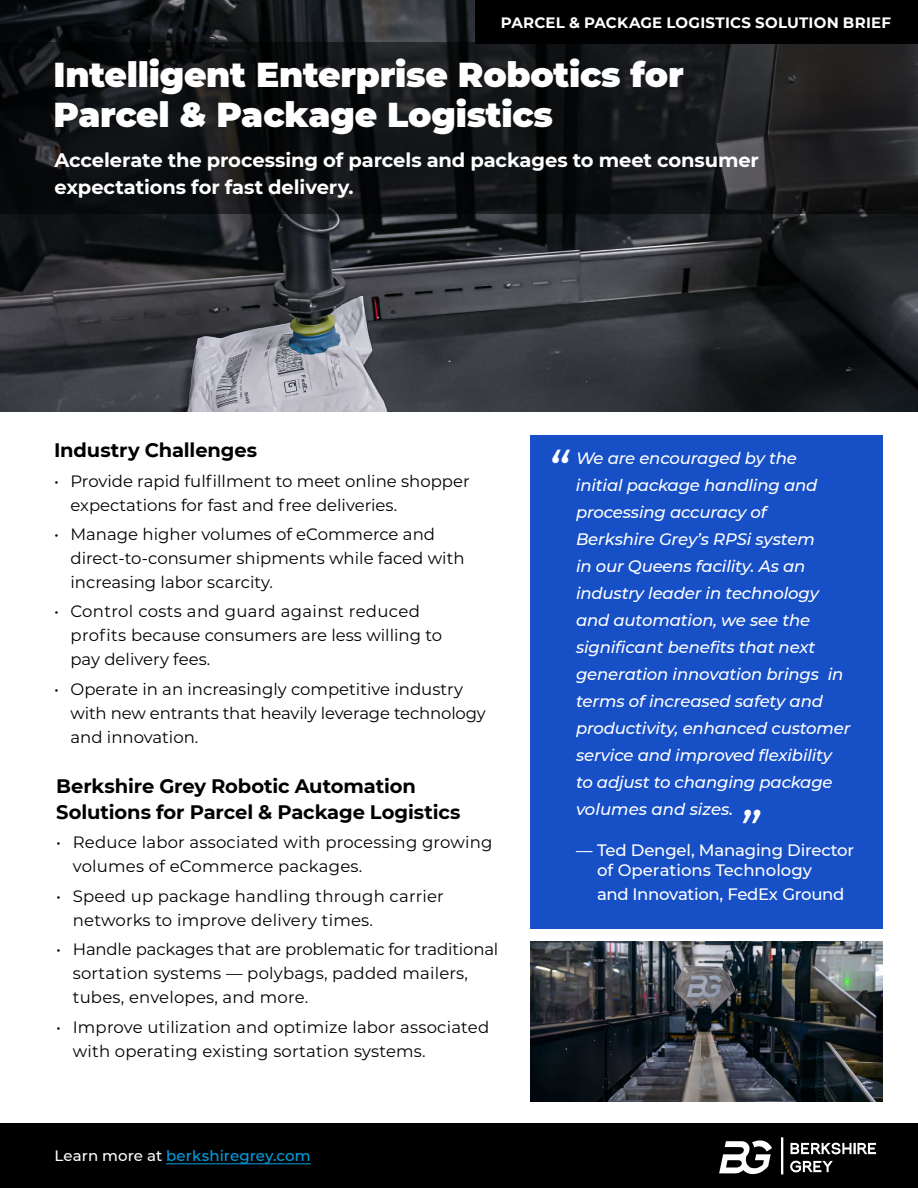
<style>
.page{position:relative;width:918px;height:1188px;background:#fff}
.page>*{position:absolute;margin:0;border:0;box-sizing:border-box;transform-origin:0 0}
.t1{font:italic 500 49.5px "Montserrat";color:#fff}
.t2{font:900 34.5px/40.5px "Montserrat";letter-spacing:-.005em;color:#fff}
.t3{font:700 19.5px/27px "Montserrat";letter-spacing:-.005em;color:#fff}
.t4{font:700 19.5px/25.5px "Montserrat";letter-spacing:-.005em;color:#000}
.t5{font:16.5px/24px "Montserrat";color:#000}
.t6{font:italic 500 16.5px/27px "Montserrat";letter-spacing:-.01em;color:#fff}
.t7{font:500 16.5px/20.4px "Montserrat";letter-spacing:-.01em;color:#fff}
.t8{font:700 15px "Montserrat";letter-spacing:.015em;color:#fff}
.t9{font:500 15px "Montserrat";letter-spacing:.005em;color:#00a0e4}
.s1{color:#fff}
</style>
<div class="page">
<img style="left:0;top:0;width:918px;height:412px">
<svg style="left:0;top:43px;width:918px;height:171px;background:#141618"></svg>
<div style="left:476px;top:0;width:442px;height:43px;background:#000"></div>
<div style="left:0;top:1123px;width:918px;height:65px;background:#000"></div>
<svg style="left:781px;top:1137px;width:2px;height:38px"></svg>
<svg style="left:719px;top:1140px;width:53px;height:34px"></svg>
<svg style="left:791px;top:1142px;width:85px;height:12px"></svg>
<svg style="left:790px;top:1161px;width:43px;height:12px"></svg>
<hr style="left:166px;top:1163px;width:145px;height:1px;background:#00a0e4">
<div style="left:530px;top:435px;width:352px;height:494px;background:#164fc6"></div>
<img style="left:530px;top:942px;width:352px;height:160px">
<p class="t8" style="left:501px;top:16px;width:392px">PARCEL &amp; PACKAGE LOGISTICS SOLUTION BRIEF</p>
<h2 class="t2" style="left:54px;top:56px;width:632px">Intelligent Enterprise Robotics for<br>Parcel &amp; Package Logistics</h2>
<p class="t3" style="left:55px;top:147px;width:706px">Accelerate the processing of parcels and packages to meet consumer expectations for fast delivery.</p>
<p class="t4" style="left:54px;top:439px;width:205px">Industry Challenges</p>
<p class="t5" style="left:70px;top:470px;width:401px;text-indent:-16px">• Provide rapid fulfillment to meet online shopper expectations for fast and free deliveries.</p>
<p class="t5" style="left:70px;top:523px;width:396px;text-indent:-16px">• Manage higher volumes of eCommerce and direct-to-consumer shipments while faced with increasing labor scarcity.</p>
<p class="t5" style="left:70px;top:601px;width:373px;text-indent:-16px">• Control costs and guard against reduced profits because consumers are less willing to pay delivery fees.</p>
<p class="t5" style="left:70px;top:678px;width:417px;text-indent:-16px">• Operate in an increasingly competitive industry with new entrants that heavily leverage technology and innovation.</p>
<p class="t4" style="left:56px;top:775px;width:406px">Berkshire Grey Robotic Automation<br>Solutions for Parcel &amp; Package Logistics</p>
<p class="t5" style="left:73px;top:832px;width:421px;text-indent:-16px">• Reduce labor associated with processing growing volumes of eCommerce packages.</p>
<p class="t5" style="left:73px;top:885px;width:373px;text-indent:-16px">• Speed up package handling through carrier networks to improve delivery times.</p>
<p class="t5" style="left:73px;top:939px;width:427px;text-indent:-16px">• Handle packages that are problematic for traditional sortation systems — polybags, padded mailers, tubes, envelopes, and more.</p>
<p class="t5" style="left:73px;top:1016px;width:418px;text-indent:-16px">• Improve utilization and optimize labor associated with operating existing sortation systems.</p>
<p class="t9" style="left:55px;top:1149px;width:258px"><span class="s1">Learn more at</span> berkshiregrey.com</p>
<h1 class="t1" style="left:548px;top:449px;width:22px">“</h1>
<p class="t6" style="left:576px;top:446px;width:276px">We are encouraged by the<br>initial package handling and processing accuracy of<br>Berkshire Grey’s RPSi system<br>in our Queens facility. As an industry leader in technology and automation, we see the significant benefits that next generation innovation brings in terms of increased safety and productivity, enhanced customer service and improved flexibility to adjust to changing package volumes and sizes.</p>
<p class="t7" style="left:597px;top:841px;width:259px;text-indent:-21px">— Ted Dengel, Managing Director of Operations Technology</p>
<p class="t7" style="left:597px;top:886px;width:249px">and Innovation, FedEx Ground</p>
<h1 class="t1" style="left:738px;top:808px;width:22px">”</h1>
</div>
